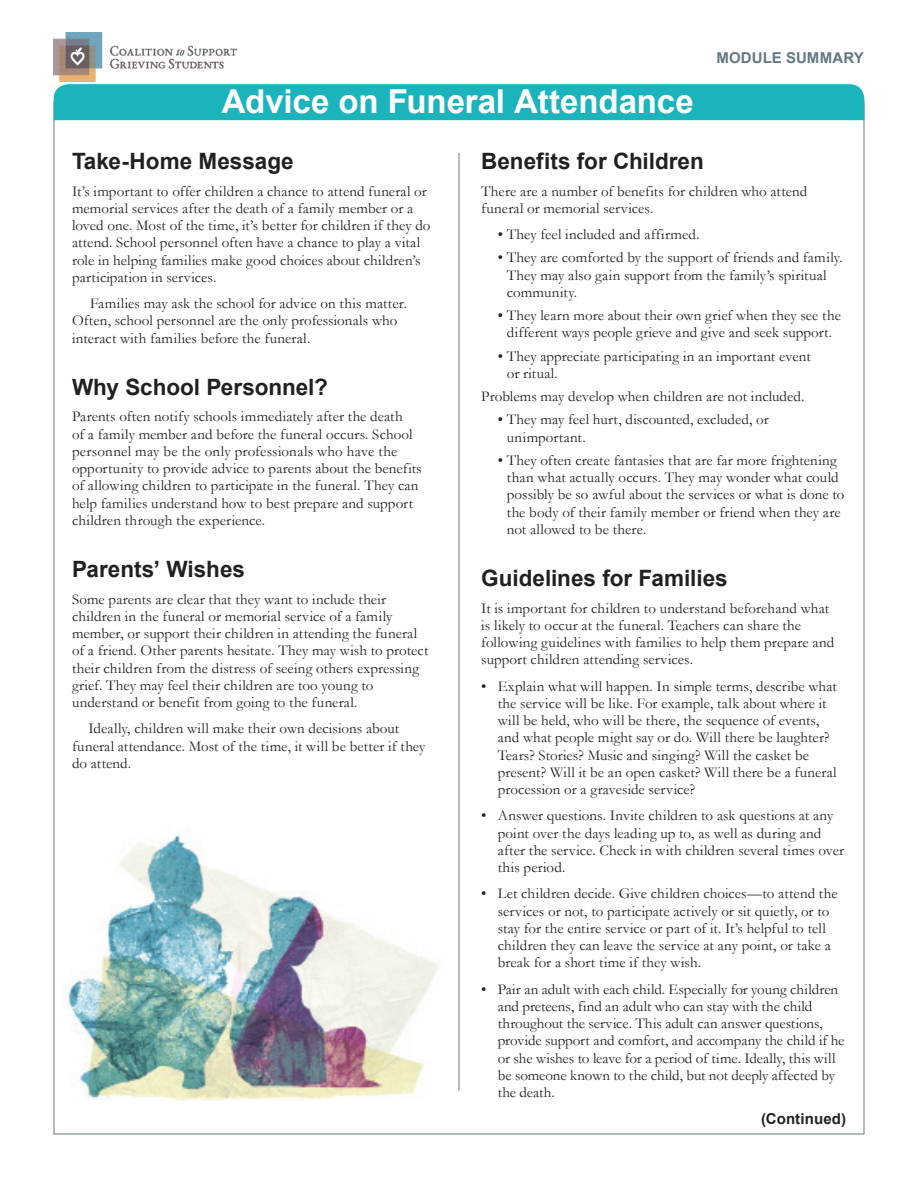
<style>
.page{position:relative;width:918px;height:1188px;background:#fff}
.page>*{position:absolute;margin:0;border:0;box-sizing:border-box;transform-origin:0 0}
.t1{font:700 33px "Arial";letter-spacing:-.005em;color:#fff}
.t2{font:700 22.5px "Arial";color:#231f20}
.t3{font:15px/17.2px "Garamond";letter-spacing:.005em;color:#231f20}
.t4{font:700 15px "Arial";letter-spacing:.01em;color:#647882}
.t5{font:700 15px "Arial";letter-spacing:.005em;color:#231f20}
</style>
<div class="page">
<hr style="left:459px;top:153px;width:1px;height:938px;background:#647882">
<img style="left:54px;top:32px;width:182px;height:50px">
<div style="left:54px;top:84px;width:810px;height:36px;background:#1bb4bd"></div>
<img style="left:68px;top:832px;width:370px;height:269px">
<h1 class="t1" style="left:222px;top:79px;width:473px">Advice on Funeral Attendance</h1>
<p class="t4" style="left:716px;top:48px;width:149px">MODULE SUMMARY</p>
<h2 class="t2" style="left:72px;top:146px;width:223px">Take-Home Message</h2>
<p class="t3" style="left:72px;top:182px;width:360px">It’s important to offer children a chance to attend funeral or memorial services after the death of a family member or a loved one. Most of the time, it’s better for children if they do attend. School personnel often have a chance to play a vital role in helping families make good choices about children’s participation in services.</p>
<p class="t3" style="left:72px;top:294px;width:337px;text-indent:18px">Families may ask the school for advice on this matter.<br>Often, school personnel are the only professionals who interact with families before the funeral.</p>
<h2 class="t2" style="left:72px;top:372px;width:257px">Why School Personnel?</h2>
<p class="t3" style="left:72px;top:408px;width:351px">Parents often notify schools immediately after the death<br>of a family member and before the funeral occurs. School personnel may be the only professionals who have the opportunity to provide advice to parents about the benefits of allowing children to participate in the funeral. They can help families understand how to best prepare and support children through the experience.</p>
<h2 class="t2" style="left:72px;top:554px;width:175px">Parents’ Wishes</h2>
<p class="t3" style="left:72px;top:590px;width:358px">Some parents are clear that they want to include their children in the funeral or memorial service of a family member, or support their children in attending the funeral of a friend. Other parents hesitate. They may wish to protect their children from the distress of seeing others expressing grief. They may feel their children are too young to understand or benefit from going to the funeral.</p>
<p class="t3" style="left:72px;top:720px;width:355px;text-indent:16px">Ideally, children will make their own decisions about funeral attendance. Most of the time, it will be better if they do attend.</p>
<h2 class="t2" style="left:481px;top:146px;width:224px">Benefits for Children</h2>
<p class="t3" style="left:481px;top:182px;width:328px">There are a number of benefits for children who attend funeral or memorial services.</p>
<p class="t3" style="left:498px;top:225px;width:203px">• They feel included and affirmed.</p>
<p class="t3" style="left:507px;top:249px;width:337px;text-indent:-9px">• They are comforted by the support of friends and family.<br>They may also gain support from the family’s spiritual community.</p>
<p class="t3" style="left:498px;top:306px;width:345px;text-align:center">• They learn more about their own grief when they see the different ways people grieve and give and seek support.</p>
<p class="t3" style="left:507px;top:347px;width:305px;text-indent:-9px">• They appreciate participating in an important event or ritual.</p>
<p class="t3" style="left:481px;top:387px;width:325px">Problems may develop when children are not included.</p>
<p class="t3" style="left:507px;top:411px;width:263px;text-indent:-9px">• They may feel hurt, discounted, excluded, or unimportant.</p>
<p class="t3" style="left:507px;top:451px;width:339px;text-indent:-9px">• They often create fantasies that are far more frightening than what actually occurs. They may wonder what could possibly be so awful about the services or what is done to the body of their family member or friend when they are not allowed to be there.</p>
<h2 class="t2" style="left:481px;top:563px;width:248px">Guidelines for Families</h2>
<p class="t3" style="left:481px;top:599px;width:355px">It is important for children to understand beforehand what is likely to occur at the funeral. Teachers can share the following guidelines with families to help them prepare and support children attending services.</p>
<p class="t3" style="left:498px;top:677px;width:341px;text-indent:-16px">• Explain what will happen. In simple terms, describe what the service will be like. For example, talk about where it will be held, who will be there, the sequence of events, and what people might say or do. Will there be laughter?<br>Tears? Stories? Music and singing? Will the casket be present? Will it be an open casket? Will there be a funeral procession or a graveside service?</p>
<p class="t3" style="left:498px;top:807px;width:348px;text-indent:-16px">• Answer questions. Invite children to ask questions at any point over the days leading up to, as well as during and after the service. Check in with children several times over this period.</p>
<p class="t3" style="left:498px;top:885px;width:341px;text-indent:-16px">• Let children decide. Give children choices—to attend the services or not, to participate actively or sit quietly, or to stay for the entire service or part of it. It’s helpful to tell children they can leave the service at any point, or take a break for a short time if they wish.</p>
<p class="t3" style="left:498px;top:980px;width:348px;text-indent:-16px">• Pair an adult with each child. Especially for young children and preteens, find an adult who can stay with the child throughout the service. This adult can answer questions, provide support and comfort, and accompany the child if he or she wishes to leave for a period of time. Ideally, this will be someone known to the child, but not deeply affected by the death.</p>
<p class="t5" style="left:761px;top:1108px;width:86px">(Continued)</p>
</div>
